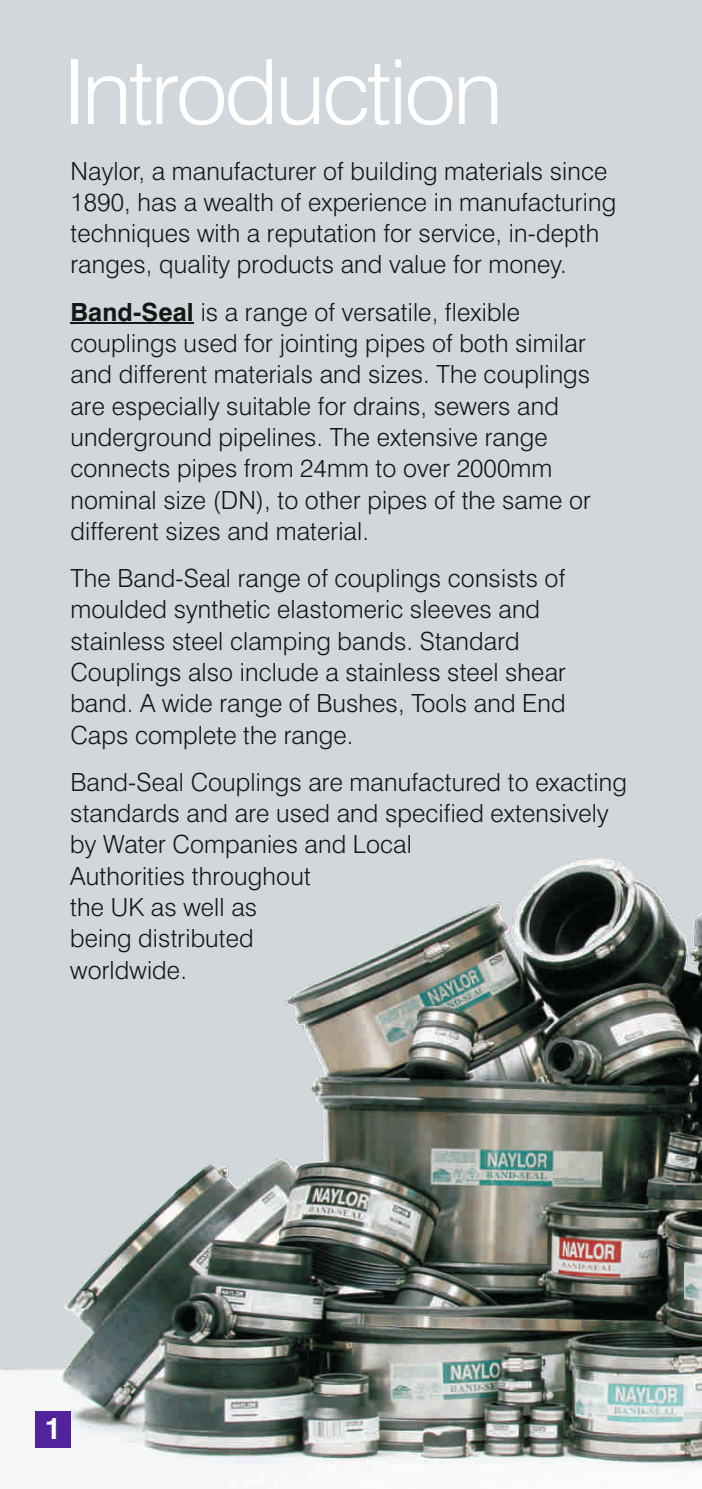
<style>
.page{position:relative;width:702px;height:1489px;background:#fff}
.page>*{position:absolute;margin:0;border:0;box-sizing:border-box;transform-origin:0 0}
.t1{font:300 90px "Swiss 721 BT";letter-spacing:-.035em;color:#fff;scale:1.04 1}
.t2{font:700 30px "Swiss 721 BT";color:#fff}
.t3{font:300 25px/31.2px "Swiss 721 BT";letter-spacing:.005em;color:#151616}
.s1{font-weight:700}
</style>
<div class="page">
<div style="left:0;top:0;width:701px;height:1421px;background:#d1d7db"></div>
<img style="left:0;top:858px;width:702px;height:610px">
<hr style="left:70px;top:323px;width:124px;height:1px;background:#151616">
<div style="left:35px;top:1410px;width:35px;height:37px;background:#51239d"></div>
<h1 class="t1" style="left:63px;top:56px;width:424px">Introduction</h1>
<p class="t3" style="left:70px;top:157px;width:547px">Naylor, a manufacturer of building materials since 1890, has a wealth of experience in manufacturing techniques with a reputation for service, in-depth ranges, quality products and value for money.</p>
<p class="t3" style="left:70px;top:298px;width:522px"><span class="s1">Band-Seal</span> is a range of versatile, flexible couplings used for jointing pipes of both similar and different materials and sizes. The couplings are especially suitable for drains, sewers and underground pipelines. The extensive range connects pipes from 24mm to over 2000mm nominal size (DN), to other pipes of the same or different sizes and material.</p>
<p class="t3" style="left:70px;top:565px;width:497px">The Band-Seal range of couplings consists of moulded synthetic elastomeric sleeves and stainless steel clamping bands. Standard Couplings also include a stainless steel shear band. A wide range of Bushes, Tools and End Caps complete the range.</p>
<p class="t3" style="left:70px;top:768px;width:558px">Band-Seal Couplings are manufactured to exacting standards and are used and specified extensively by Water Companies and Local<br>Authorities throughout<br>the UK as well as<br>being distributed<br>worldwide.</p>
<p class="t2" style="left:45px;top:1416px;width:19px">1</p>
</div>
